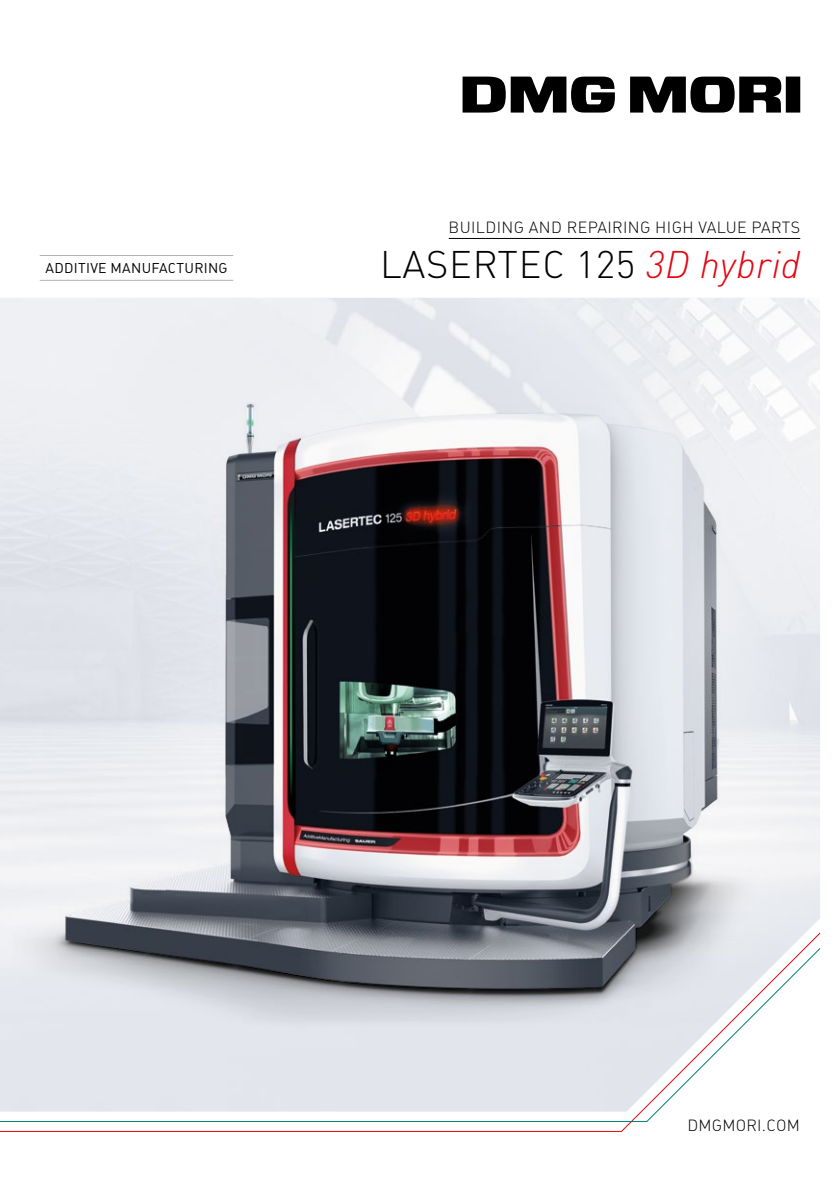
<style>
.page{position:relative;width:840px;height:1191px;background:#fff}
.page>*{position:absolute;margin:0;border:0;box-sizing:border-box;transform-origin:0 0}
.t1{font:300 38px "DIN Pro";letter-spacing:.02em;color:#000}
.t2{font:300 16px "DIN Pro";letter-spacing:.025em;color:#000}
.t3{font:14px "DIN Pro";letter-spacing:.02em;color:#000}
.s1{font-style:italic;color:#e30613}
</style>
<div class="page">
<svg style="left:0;top:1122px;width:632px;height:10px"></svg>
<svg style="left:0;top:1118px;width:651px;height:4px"></svg>
<svg style="left:630px;top:77px;width:169px;height:36px"></svg>
<svg style="left:462px;top:77px;width:152px;height:36px"></svg>
<hr style="left:448px;top:238px;width:351px;height:1px;background:#000">
<hr style="left:40px;top:255px;width:193px;height:1px;background:#b3b2b2">
<hr style="left:40px;top:280px;width:193px;height:1px;background:#b3b2b2">
<img style="left:0;top:313px;width:821px;height:805px">
<img style="left:66px;top:404px;width:650px;height:591px">
<p class="t3" style="left:46px;top:257px;width:183px">ADDITIVE MANUFACTURING</p>
<p class="t2" style="left:448px;top:215px;width:353px">BUILDING AND REPAIRING HIGH VALUE PARTS</p>
<h1 class="t1" style="left:380px;top:235px;width:421px">LASERTEC 125 <span class="s1">3D hybrid</span></h1>
<p class="t2" style="left:687px;top:1113px;width:114px">DMGMORI.COM</p>
</div>
